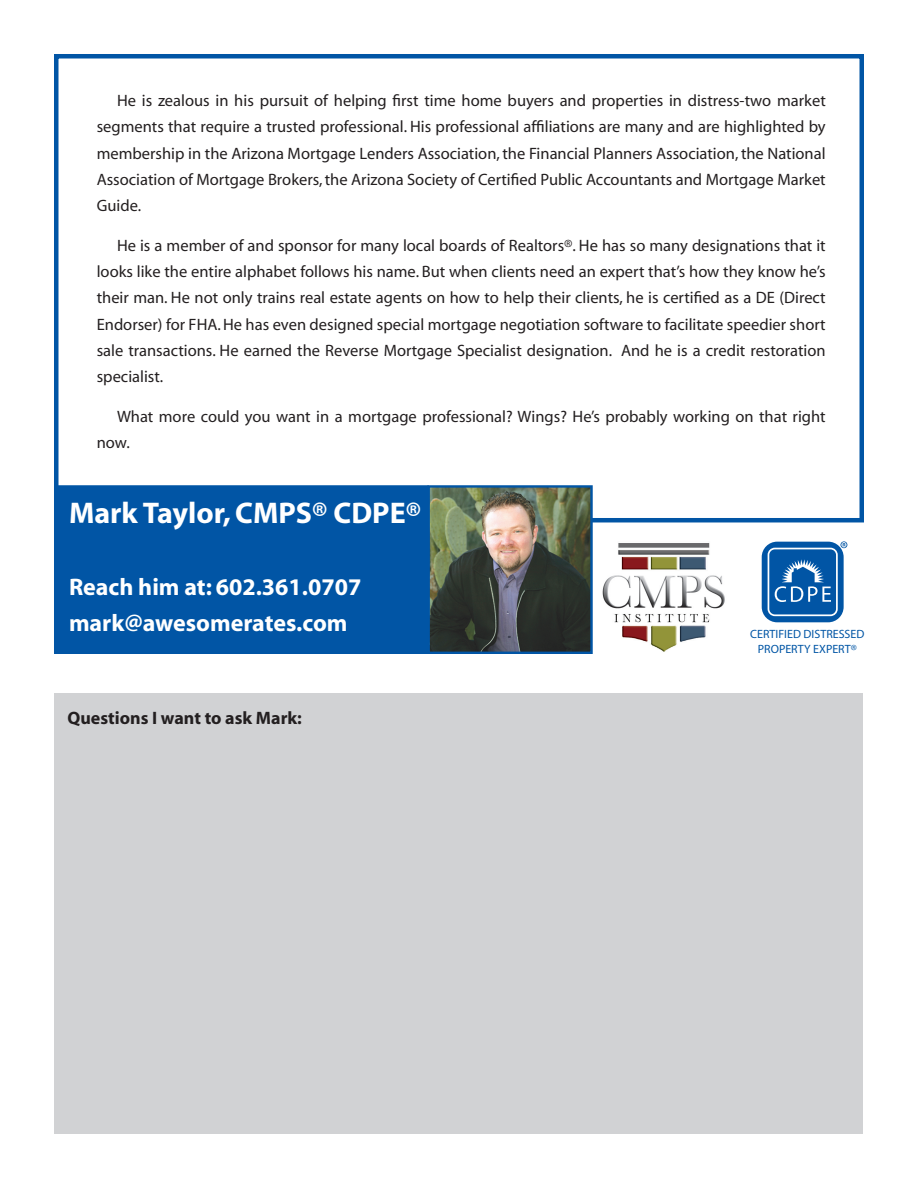
<style>
.page{position:relative;width:918px;height:1188px;background:#fff}
.page>*{position:absolute;margin:0;border:0;box-sizing:border-box;transform-origin:0 0}
.t1{font:700 30px "Myriad";color:#fff}
.t2{font:700 24px "Myriad";color:#fff}
.t3{font:700 18px "Myriad";color:#231f20}
.t4{font:16.5px/26.2px "Myriad";color:#231f20;text-align:justify}
.t5{font:12px "Myriad";color:#0155a5}
</style>
<div class="page">
<div style="left:54px;top:54px;width:810px;height:468px;border:4px solid #0155a5"></div>
<img style="left:431px;top:488px;width:159px;height:163px">
<div style="left:428px;top:485px;width:165px;height:169px;border:2px solid #0155a5"></div>
<div style="left:54px;top:485px;width:375px;height:169px;background:#0155a5"></div>
<img style="left:602px;top:543px;width:123px;height:109px">
<div style="left:762px;top:542px;width:82px;height:80px;background:#0155a5;border-radius:15px"></div>
<div style="left:768px;top:548px;width:70px;height:68px;border:2px solid #fff;border-radius:6px"></div>
<svg style="left:775px;top:559px;width:56px;height:43px"></svg>
<svg style="left:840px;top:541px;width:7px;height:7px"></svg>
<div style="left:55px;top:693px;width:808px;height:441px;background:#d1d2d4"></div>
<p class="t4" style="left:97px;top:88px;width:731px;text-indent:20px">He is zealous in his pursuit of helping first time home buyers and properties in distress-two market segments that require a trusted professional. His professional affiliations are many and are highlighted by membership in the Arizona Mortgage Lenders Association, the Financial Planners Association, the National Association of Mortgage Brokers, the Arizona Society of Certified Public Accountants and Mortgage Market Guide.</p>
<p class="t4" style="left:97px;top:233px;width:731px;text-indent:20px">He is a member of and sponsor for many local boards of Realtors®. He has so many designations that it looks like the entire alphabet follows his name. But when clients need an expert that’s how they know he’s their man. He not only trains real estate agents on how to help their clients, he is certified as a DE (Direct Endorser) for FHA. He has even designed special mortgage negotiation software to facilitate speedier short sale transactions. He earned the Reverse Mortgage Specialist designation. And he is a credit restoration specialist.</p>
<p class="t4" style="left:97px;top:404px;width:730px;text-indent:20px">What more could you want in a mortgage professional? Wings? He’s probably working on that right now.</p>
<p class="t1" style="left:69px;top:498px;width:353px">Mark Taylor, CMPS® CDPE®</p>
<p class="t2" style="left:69px;top:575px;width:294px">Reach him at: 602.361.0707</p>
<p class="t2" style="left:69px;top:611px;width:280px">mark@awesomerates.com</p>
<p class="t3" style="left:68px;top:708px;width:236px">Questions I want to ask Mark:</p>
<p class="t5" style="left:750px;top:628px;width:116px">CERTIFIED DISTRESSED</p>
<p class="t5" style="left:758px;top:643px;width:101px">PROPERTY EXPERT®</p>
</div>
